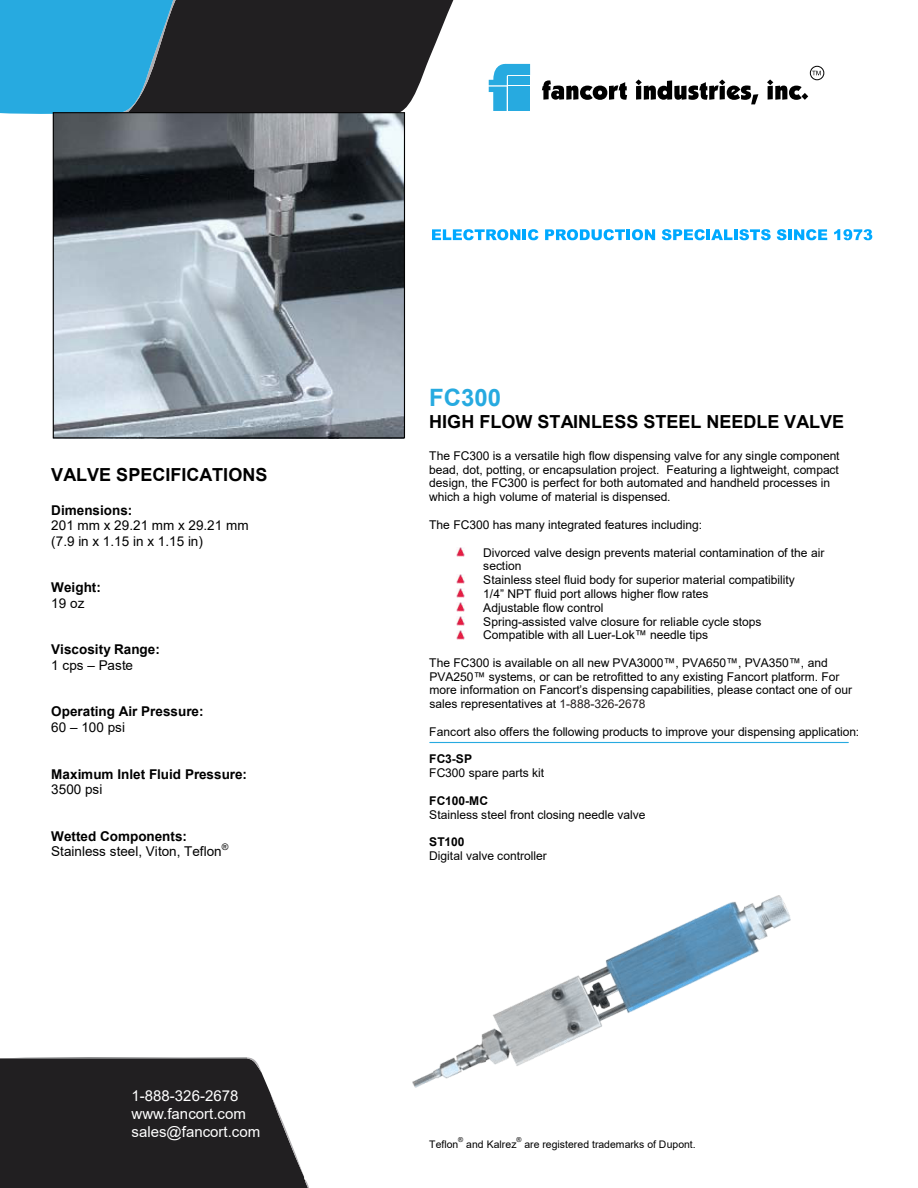
<style>
.page{position:relative;width:918px;height:1188px;background:#fff}
.page>*{position:absolute;margin:0;border:0;box-sizing:border-box;transform-origin:0 0}
.t1{font:700 24px "Arial";color:#27aae0}
.t2{font:700 18px "Arial";color:#000}
.t3{font:15px/18px "Arial";color:#fff}
.t4{font:13.5px/15.5px "Arial";letter-spacing:.005em;color:#000}
.t5{font:700 13.5px "Arial";color:#000}
.t6{font:12px/13.8px "Arial";letter-spacing:-.005em;color:#000}
.t7{font:700 12px "Arial";letter-spacing:-.005em;color:#000}
.t8{font:10.5px "Arial";color:#000}
.t9{font:9px "Arial";color:#000}
.t10{font:6.9px "Arial";color:#000}
.s1{color:#231f20}
</style>
<div class="page">
<svg style="left:0;top:1057px;width:309px;height:131px;background:#363436"></svg>
<svg style="left:0;top:0;width:453px;height:115px;background:#2f5a6e"></svg>
<svg style="left:456px;top:548px;width:9px;height:8px"></svg>
<svg style="left:456px;top:575px;width:9px;height:64px"></svg>
<hr style="left:430px;top:742px;width:418px;height:1px;background:#27aae0">
<img style="left:55px;top:114px;width:348px;height:322px">
<div style="left:53px;top:112px;width:352px;height:326px;border:1px solid #000"></div>
<svg style="left:542px;top:80px;width:85px;height:20px"></svg>
<svg style="left:636px;top:79px;width:122px;height:25px"></svg>
<svg style="left:489px;top:63px;width:41px;height:48px;background:#4bb8e5"></svg>
<svg style="left:767px;top:71px;width:54px;height:29px"></svg>
<div style="left:810px;top:66px;width:14px;height:14px;border:1px solid #000;border-radius:50%"></div>
<svg style="left:432px;top:229px;width:106px;height:11px"></svg>
<svg style="left:545px;top:229px;width:110px;height:11px"></svg>
<svg style="left:662px;top:229px;width:109px;height:11px"></svg>
<svg style="left:777px;top:229px;width:10px;height:11px"></svg>
<hr style="left:788px;top:229px;width:4px;height:11px;background:#00a9ff">
<svg style="left:794px;top:229px;width:33px;height:11px"></svg>
<svg style="left:834px;top:229px;width:38px;height:11px"></svg>
<img style="left:413px;top:896px;width:378px;height:192px">
<h2 class="t2" style="left:51px;top:462px;width:218px">VALVE SPECIFICATIONS</h2>
<p class="t5" style="left:51px;top:500px;width:83px">Dimensions:</p>
<p class="t4" style="left:51px;top:518px;width:199px">201 mm x 29.21 mm x 29.21 mm (7.9 in x 1.15 in x 1.15 in)</p>
<p class="t5" style="left:51px;top:578px;width:51px">Weight:</p>
<p class="t4" style="left:51px;top:595px;width:35px">19 oz</p>
<p class="t5" style="left:51px;top:640px;width:110px">Viscosity Range:</p>
<p class="t4" style="left:51px;top:658px;width:83px">1 cps – Paste</p>
<p class="t5" style="left:51px;top:702px;width:154px">Operating Air Pressure:</p>
<p class="t4" style="left:51px;top:720px;width:75px">60 – 100 psi</p>
<p class="t5" style="left:51px;top:764px;width:197px">Maximum Inlet Fluid Pressure:</p>
<p class="t4" style="left:51px;top:782px;width:53px">3500 psi</p>
<p class="t5" style="left:51px;top:826px;width:137px">Wetted Components:</p>
<p class="t4" style="left:51px;top:844px;width:172px">Stainless steel, Viton, Teflon</p>
<p class="t9" style="left:222px;top:840px;width:8px">®</p>
<p class="t3" style="left:132px;top:1086px;width:130px">1-888-326-2678 www.fancort.com sales@fancort.com</p>
<h1 class="t1" style="left:429px;top:380px;width:73px">FC300</h1>
<h2 class="t2" style="left:429px;top:408px;width:416px">HIGH FLOW STAINLESS STEEL NEEDLE VALVE</h2>
<p class="t6" style="left:429px;top:449px;width:412px">The FC300 is a versatile high flow dispensing valve for any single component bead, dot, potting, or encapsulation project. Featuring a lightweight, compact design, the FC300 is perfect for both automated and handheld processes in which a high volume of material is dispensed.</p>
<p class="t6" style="left:429px;top:518px;width:274px">The FC300 has many integrated features including:</p>
<p class="t6" style="left:483px;top:545px;width:343px">Divorced valve design prevents material contamination of the air section<br>Stainless steel fluid body for superior material compatibility<br>1/4” NPT fluid port allows higher flow rates<br>Adjustable flow control<br>Spring-assisted valve closure for reliable cycle stops Compatible with all Luer-Lok™ needle tips</p>
<p class="t6" style="left:429px;top:656px;width:424px">The FC300 is available on all new PVA3000™, PVA650™, PVA350™, and PVA250™ systems, or can be retrofitted to any existing Fancort platform. For more information on Fancort’s dispensing capabilities, please contact one of our sales representatives at <span class="s1">1-888-326-2678</span></p>
<p class="t6" style="left:429px;top:725px;width:431px">Fancort also offers the following products to improve your dispensing application:</p>
<p class="t7" style="left:429px;top:751px;width:44px">FC3-SP</p>
<p class="t6" style="left:429px;top:766px;width:116px">FC300 spare parts kit</p>
<p class="t7" style="left:429px;top:792px;width:60px">FC100-MC</p>
<p class="t6" style="left:429px;top:807px;width:218px">Stainless steel front closing needle valve</p>
<p class="t7" style="left:429px;top:833px;width:37px">ST100</p>
<p class="t6" style="left:429px;top:849px;width:119px">Digital valve controller</p>
<p class="t10" style="left:458px;top:1135px;width:7px">®</p>
<p class="t10" style="left:516px;top:1135px;width:7px">®</p>
<p class="t8" style="left:429px;top:1137px;width:31px">Teflon</p>
<p class="t8" style="left:524px;top:1137px;width:173px">are registered trademarks of Dupont.</p>
<p class="t8" style="left:466px;top:1137px;width:52px">and Kalrez</p>
</div>
